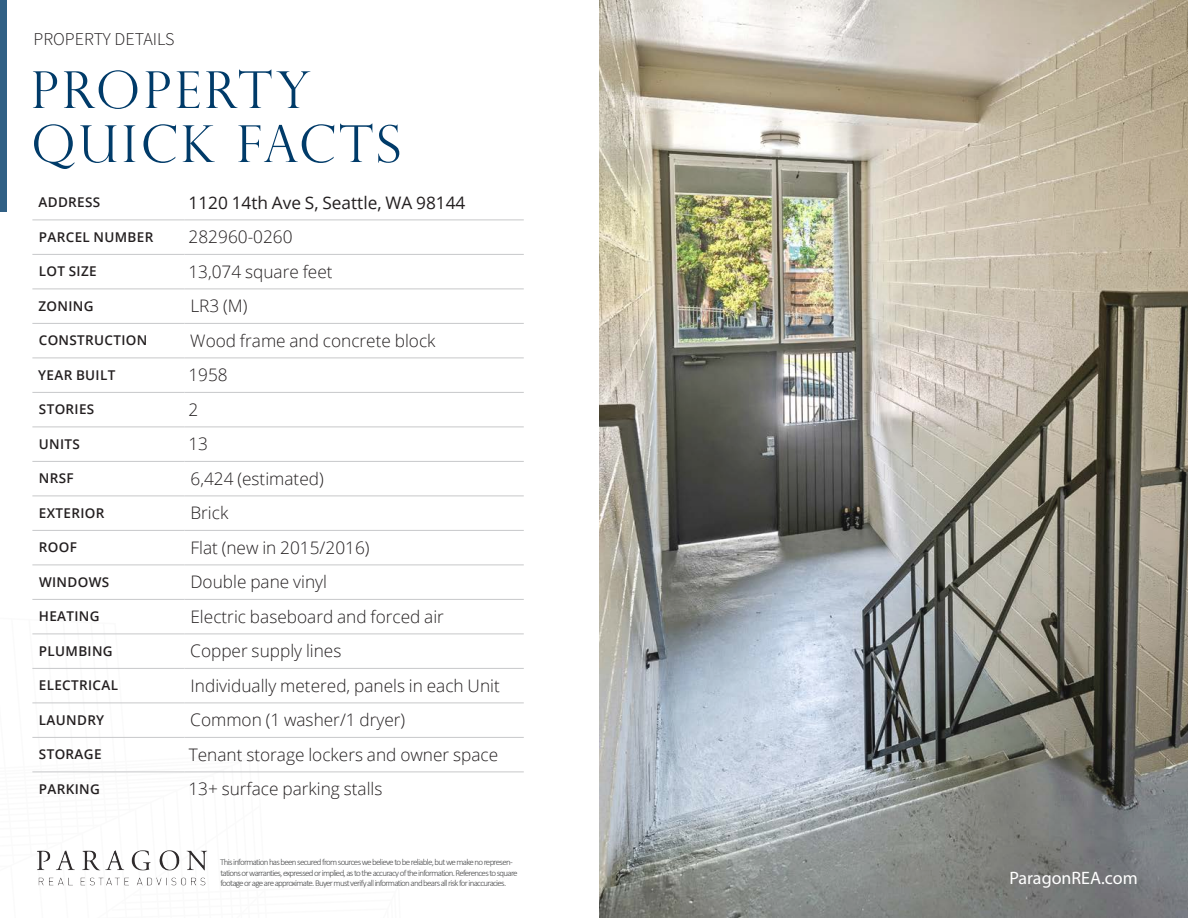
<style>
.page{position:relative;width:1188px;height:918px;background:#fff}
.page>*{position:absolute;margin:0;border:0;box-sizing:border-box;transform-origin:0 0}
.Page_Title{font:300 51px/54px "Perpetua Titling";letter-spacing:.07em;color:#003b69}
.t1{font:18px "Source Sans Variable";color:#231f20}
.t2{font:18px "Myriad Pro";color:#fff}
.Table_Text{font:300 17.25px "Open Sans";color:#231f20}
.Table_Text-2{font:17.25px "Open Sans";color:#231f20}
.Table_Text-3{font:600 13.5px "Open Sans";letter-spacing:.025em;color:#231f20}
.t3{font:300 9px/10.5px "Calibri";letter-spacing:-.08em;color:#4b4c4d}
</style>
<div class="page">
<svg style="left:32px;top:633px;width:380px;height:139px"></svg>
<div style="left:0;top:0;width:7px;height:212px;background:#316085"></div>
<img style="left:37px;top:850px;width:170px;height:36px">
<img style="left:599px;top:0;width:589px;height:918px">
<hr style="left:32px;top:220px;width:152px;height:1px;background:#c7c8ca">
<hr style="left:184px;top:220px;width:340px;height:1px;background:#c7c8ca">
<hr style="left:32px;top:254px;width:152px;height:1px;background:#c7c8ca">
<hr style="left:184px;top:254px;width:340px;height:1px;background:#c7c8ca">
<hr style="left:32px;top:289px;width:152px;height:1px;background:#c7c8ca">
<hr style="left:184px;top:289px;width:340px;height:1px;background:#c7c8ca">
<hr style="left:32px;top:323px;width:152px;height:1px;background:#c7c8ca">
<hr style="left:184px;top:323px;width:340px;height:1px;background:#c7c8ca">
<hr style="left:32px;top:358px;width:152px;height:1px;background:#c7c8ca">
<hr style="left:184px;top:358px;width:340px;height:1px;background:#c7c8ca">
<hr style="left:32px;top:392px;width:152px;height:1px;background:#c7c8ca">
<hr style="left:184px;top:392px;width:340px;height:1px;background:#c7c8ca">
<hr style="left:32px;top:427px;width:152px;height:1px;background:#c7c8ca">
<hr style="left:184px;top:427px;width:340px;height:1px;background:#c7c8ca">
<hr style="left:32px;top:461px;width:152px;height:1px;background:#c7c8ca">
<hr style="left:184px;top:461px;width:340px;height:1px;background:#c7c8ca">
<hr style="left:32px;top:496px;width:152px;height:1px;background:#c7c8ca">
<hr style="left:184px;top:496px;width:340px;height:1px;background:#c7c8ca">
<hr style="left:32px;top:530px;width:152px;height:1px;background:#c7c8ca">
<hr style="left:184px;top:530px;width:340px;height:1px;background:#c7c8ca">
<hr style="left:32px;top:565px;width:152px;height:1px;background:#c7c8ca">
<hr style="left:184px;top:565px;width:340px;height:1px;background:#c7c8ca">
<hr style="left:32px;top:599px;width:152px;height:1px;background:#c7c8ca">
<hr style="left:184px;top:599px;width:340px;height:1px;background:#c7c8ca">
<hr style="left:32px;top:634px;width:152px;height:1px;background:#c7c8ca">
<hr style="left:184px;top:634px;width:340px;height:1px;background:#c7c8ca">
<hr style="left:32px;top:668px;width:152px;height:1px;background:#c7c8ca">
<hr style="left:184px;top:668px;width:340px;height:1px;background:#c7c8ca">
<hr style="left:32px;top:703px;width:152px;height:1px;background:#c7c8ca">
<hr style="left:184px;top:703px;width:340px;height:1px;background:#c7c8ca">
<hr style="left:32px;top:737px;width:152px;height:1px;background:#c7c8ca">
<hr style="left:184px;top:737px;width:340px;height:1px;background:#c7c8ca">
<hr style="left:32px;top:772px;width:152px;height:1px;background:#c7c8ca">
<hr style="left:184px;top:772px;width:340px;height:1px;background:#c7c8ca">
<p class="t1" style="left:34px;top:28px;width:143px">PROPERTY DETAILS</p>
<p class="Page_Title" style="left:31px;top:62px;width:371px">PROPERTY<br>QUICK FACTS</p>
<p class="Table_Text-3" style="left:38px;top:193px;width:63px">ADDRESS</p>
<p class="Table_Text-2" style="left:188px;top:191px;width:279px">1120 14th Ave S, Seattle, WA 98144</p>
<p class="Table_Text-3" style="left:39px;top:228px;width:116px">PARCEL NUMBER</p>
<p class="Table_Text" style="left:189px;top:225px;width:106px">282960-0260</p>
<p class="Table_Text-3" style="left:39px;top:262px;width:59px">LOT SIZE</p>
<p class="Table_Text" style="left:188px;top:260px;width:146px">13,074 square feet</p>
<p class="Table_Text-3" style="left:39px;top:297px;width:57px">ZONING</p>
<p class="Table_Text" style="left:190px;top:294px;width:59px">LR3 (M)</p>
<p class="Table_Text-3" style="left:39px;top:331px;width:110px">CONSTRUCTION</p>
<p class="Table_Text" style="left:190px;top:329px;width:247px">Wood frame and concrete block</p>
<p class="Table_Text-3" style="left:38px;top:366px;width:79px">YEAR BUILT</p>
<p class="Table_Text" style="left:188px;top:363px;width:41px">1958</p>
<p class="Table_Text-3" style="left:39px;top:400px;width:57px">STORIES</p>
<p class="Table_Text" style="left:189px;top:398px;width:11px">2</p>
<p class="Table_Text-3" style="left:39px;top:435px;width:43px">UNITS</p>
<p class="Table_Text" style="left:188px;top:432px;width:21px">13</p>
<p class="Table_Text-3" style="left:39px;top:469px;width:36px">NRSF</p>
<p class="Table_Text" style="left:190px;top:467px;width:135px">6,424 (estimated)</p>
<p class="Table_Text-3" style="left:39px;top:504px;width:67px">EXTERIOR</p>
<p class="Table_Text" style="left:190px;top:501px;width:39px">Brick</p>
<p class="Table_Text-3" style="left:39px;top:538px;width:40px">ROOF</p>
<p class="Table_Text" style="left:190px;top:536px;width:181px">Flat (new in 2015/2016)</p>
<p class="Table_Text-3" style="left:39px;top:573px;width:72px">WINDOWS</p>
<p class="Table_Text" style="left:190px;top:570px;width:138px">Double pane vinyl</p>
<p class="Table_Text-3" style="left:39px;top:607px;width:62px">HEATING</p>
<p class="Table_Text" style="left:190px;top:605px;width:255px">Electric baseboard and forced air</p>
<p class="Table_Text-3" style="left:39px;top:642px;width:75px">PLUMBING</p>
<p class="Table_Text" style="left:190px;top:639px;width:153px">Copper supply lines</p>
<p class="Table_Text-3" style="left:39px;top:676px;width:81px">ELECTRICAL</p>
<p class="Table_Text" style="left:191px;top:674px;width:311px">Individually metered, panels in each Unit</p>
<p class="Table_Text-3" style="left:39px;top:711px;width:67px">LAUNDRY</p>
<p class="Table_Text" style="left:190px;top:708px;width:217px">Common (1 washer/1 dryer)</p>
<p class="Table_Text-3" style="left:39px;top:745px;width:64px">STORAGE</p>
<p class="Table_Text" style="left:189px;top:743px;width:311px">Tenant storage lockers and owner space</p>
<p class="Table_Text-3" style="left:39px;top:780px;width:62px">PARKING</p>
<p class="Table_Text" style="left:188px;top:777px;width:196px">13+ surface parking stalls</p>
<p class="t3" style="left:220px;top:857px;width:299px">This information has been secured from sources we believe to be reliable, but we make no represen&shy;tations or warranties, expressed or implied, as to the accuracy of the information. References to square footage or age are approximate. Buyer must verify all information and bears all risk for inaccuracies.</p>
<p class="t2" style="left:1009px;top:867px;width:130px">ParagonREA.com</p>
</div>
